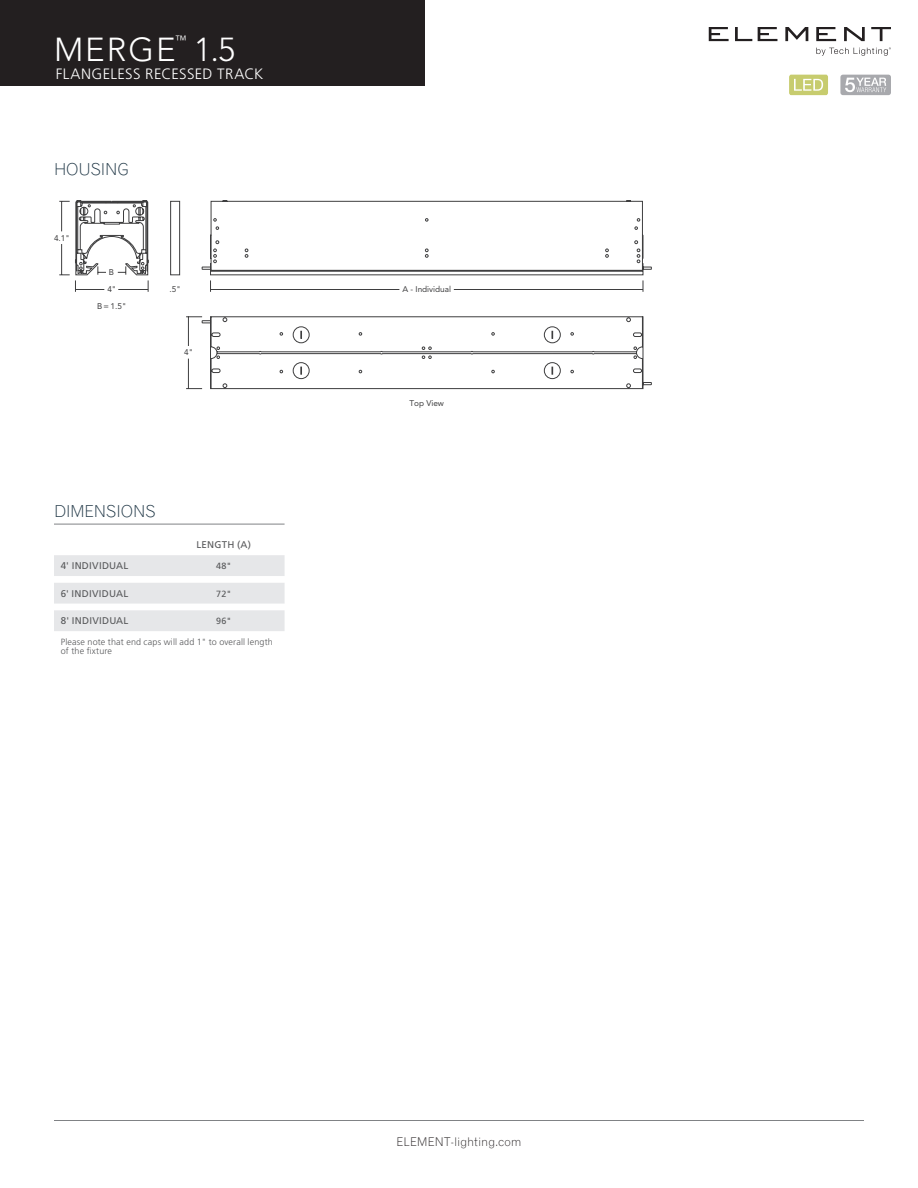
<style>
.page{position:relative;width:918px;height:1188px;background:#fff}
.page>*{position:absolute;margin:0;border:0;box-sizing:border-box;transform-origin:0 0}
.t1{font:300 33px "Avenir";letter-spacing:.06em;color:#fff}
.Spec_Header{font:300 16.5px "Grotesque";letter-spacing:-.015em;color:#203746}
.t2{font:300 15px "Frutiger";letter-spacing:.02em;color:#fff}
.t3{font:300 12px "Grotesque";letter-spacing:-.01em;color:#231f20}
.t4{font:300 12px "Avenir";color:#fff}
.t5{font:9.75px "Frutiger";letter-spacing:.025em;color:#57585a}
.t6{font:300 9px/9.8px "Frutiger";letter-spacing:.015em;color:#57585a}
.t7{font:9px "Frutiger";color:#57585a}
.t8{font:8.25px "Avenir";color:#3e3e3f}
</style>
<div class="page">
<div style="left:0;top:0;width:425px;height:86px;background:#231f20"></div>
<hr style="left:54px;top:1120px;width:810px;height:1px;background:#808285">
<div style="left:840px;top:75px;width:51px;height:20px;background:#a8a9ad;border-radius:3px"></div>
<svg style="left:845px;top:78px;width:41px;height:14px"></svg>
<div style="left:789px;top:75px;width:39px;height:20px;background:#c7cc6e;border-radius:2px"></div>
<svg style="left:794px;top:79px;width:29px;height:12px"></svg>
<svg style="left:709px;top:27px;width:20px;height:14px"></svg>
<svg style="left:735px;top:27px;width:17px;height:14px"></svg>
<svg style="left:758px;top:27px;width:19px;height:14px"></svg>
<svg style="left:785px;top:27px;width:23px;height:14px"></svg>
<svg style="left:816px;top:27px;width:20px;height:14px"></svg>
<svg style="left:844px;top:27px;width:21px;height:14px"></svg>
<svg style="left:871px;top:27px;width:20px;height:14px"></svg>
<svg style="left:816px;top:47px;width:75px;height:9px"></svg>
<svg style="left:75px;top:200px;width:577px;height:76px"></svg>
<hr style="left:454px;top:289px;width:189px;height:1px;background:#3e3e3f">
<hr style="left:211px;top:289px;width:188px;height:1px;background:#3e3e3f">
<svg style="left:210px;top:280px;width:1px;height:12px"></svg>
<svg style="left:643px;top:280px;width:1px;height:12px"></svg>
<hr style="left:118px;top:289px;width:30px;height:1px;background:#3e3e3f">
<svg style="left:118px;top:266px;width:9px;height:9px"></svg>
<svg style="left:148px;top:280px;width:1px;height:12px"></svg>
<hr style="left:61px;top:244px;width:1px;height:31px;background:#3e3e3f">
<hr style="left:61px;top:201px;width:1px;height:30px;background:#3e3e3f">
<svg style="left:59px;top:266px;width:47px;height:26px"></svg>
<svg style="left:186px;top:316px;width:466px;height:73px"></svg>
<svg style="left:54px;top:555px;width:231px;height:76px"></svg>
<hr style="left:54px;top:524px;width:231px;height:1px;background:#808285">
<h1 class="t1" style="left:54px;top:31px;width:123px">MERGE</h1>
<h3 class="t4" style="left:175px;top:33px;width:13px">™</h3>
<h1 class="t1" style="left:194px;top:31px;width:43px">1.5</h1>
<h3 class="t2" style="left:56px;top:65px;width:209px">FLANGELESS RECESSED TRACK</h3>
<p class="Spec_Header" style="left:54px;top:159px;width:76px">HOUSING</p>
<p class="t8" style="left:54px;top:233px;width:17px">4.1"</p>
<p class="t8" style="left:109px;top:267px;width:7px">B</p>
<p class="t8" style="left:107px;top:284px;width:10px">4"</p>
<p class="t8" style="left:402px;top:285px;width:50px">A - Individual</p>
<p class="t8" style="left:170px;top:284px;width:13px">.5"</p>
<p class="t8" style="left:97px;top:301px;width:30px">B = 1.5"</p>
<p class="t8" style="left:184px;top:348px;width:10px">4"</p>
<p class="t8" style="left:409px;top:398px;width:36px">Top View</p>
<p class="Spec_Header" style="left:54px;top:501px;width:103px">DIMENSIONS</p>
<p class="t5" style="left:196px;top:539px;width:56px">LENGTH (A)</p>
<p class="t5" style="left:61px;top:560px;width:69px">4' INDIVIDUAL</p>
<p class="t7" style="left:216px;top:561px;width:17px">48"</p>
<p class="t5" style="left:61px;top:588px;width:69px">6' INDIVIDUAL</p>
<p class="t7" style="left:216px;top:588px;width:17px">72"</p>
<p class="t5" style="left:61px;top:615px;width:69px">8' INDIVIDUAL</p>
<p class="t7" style="left:216px;top:616px;width:17px">96"</p>
<p class="t6" style="left:61px;top:637px;width:214px">Please note that end caps will add 1" to overall length of the fixture</p>
<h3 class="t3" style="left:397px;top:1134px;width:126px">ELEMENT-lighting.com</h3>
</div>
